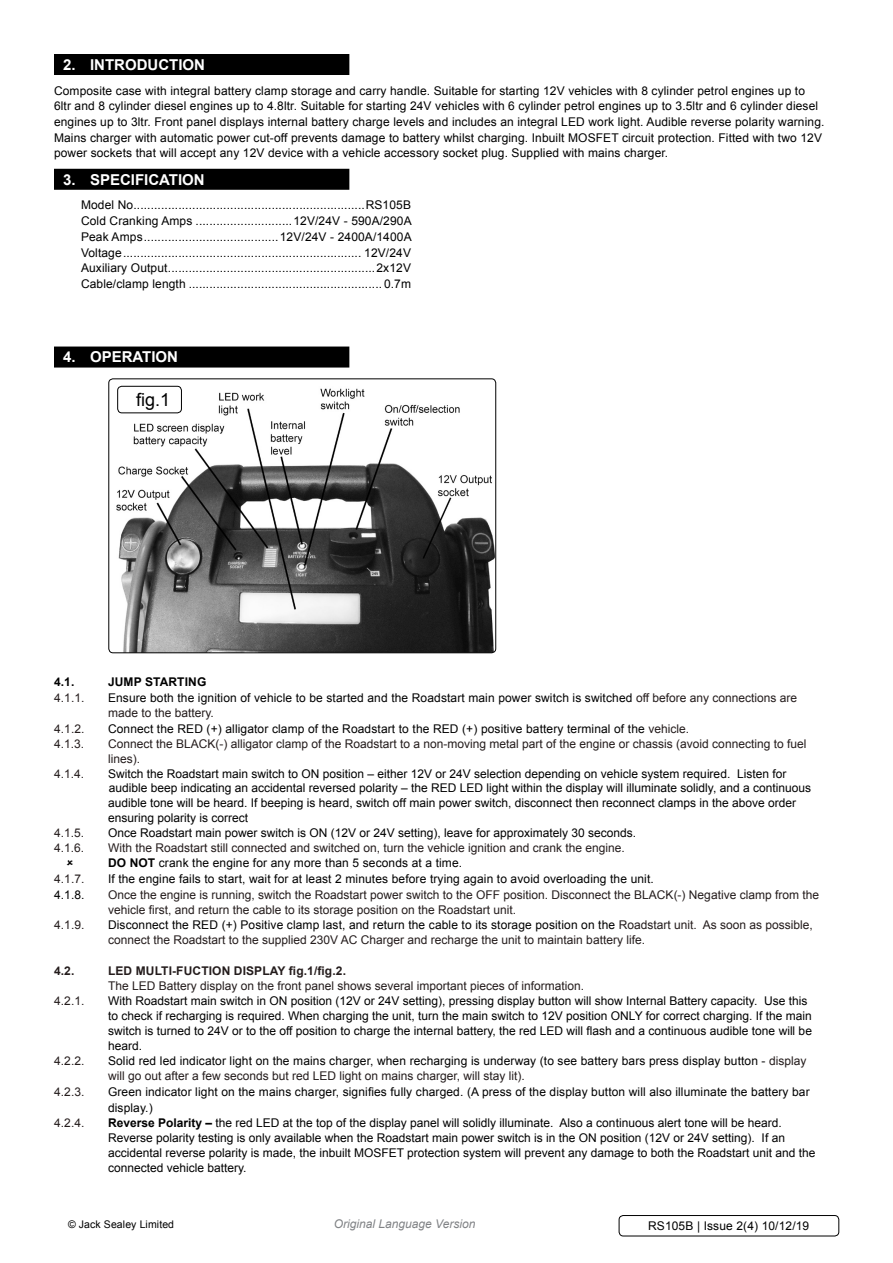
<style>
.page{position:relative;width:893px;height:1263px;background:#fff}
.page>*{position:absolute;margin:0;border:0;box-sizing:border-box;transform-origin:0 0}
.t1{font:18px "Arial";color:#000}
.t2{font:700 15px "Arial";color:#fff}
.t3{font:12px/15.8px "Arial";letter-spacing:.01em;color:#000}
.t4{font:12px/15px "Arial";color:#241c1c}
.t5{font:700 12px "Arial";letter-spacing:.01em;color:#000}
.t6{font:700 12px "Arial";letter-spacing:.01em;color:#241c1c}
.t7{font:italic 12px "Arial";color:#808285}
.t8{font:10.5px "Arial";letter-spacing:.01em;color:#000}
.s1{color:#241c1c}
.s2{font-weight:700;color:#000}
.s3{color:#000}
.s4{font-weight:400}
</style>
<div class="page">
<div style="left:54px;top:54px;width:295px;height:21px;background:#000"></div>
<div style="left:54px;top:169px;width:295px;height:21px;background:#000"></div>
<div style="left:54px;top:347px;width:295px;height:21px;background:#000"></div>
<img style="left:109px;top:386px;width:387px;height:267px">
<div style="left:108px;top:378px;width:388px;height:275px;border:1px solid #000;border-radius:4px"></div>
<div style="left:117px;top:386px;width:65px;height:27px;border:1px solid #000;border-radius:4px"></div>
<div style="left:619px;top:1215px;width:220px;height:21px;border:1px solid #000;border-radius:4px"></div>
<p class="t2" style="left:63px;top:55px;width:143px">2. INTRODUCTION</p>
<p class="t3" style="left:54px;top:83px;width:766px">Composite case with integral battery clamp storage and carry handle. Suitable for starting 12V vehicles with 8 cylinder petrol engines up to<br>6ltr and 8 cylinder diesel engines up to 4.8ltr. Suitable for starting 24V vehicles with 6 cylinder petrol engines up to 3.5ltr and 6 cylinder diesel engines up to 3ltr. Front panel displays internal battery charge levels and includes an integral LED</p>
<p class="t3" style="left:54px;top:114px;width:772px;text-indent:534px">work light. Audible reverse polarity warning.<br>Mains charger with automatic power cut-off prevents damage to battery whilst charging. Inbuilt MOSFET circuit protection. Fitted with two 12V power sockets that will accept any 12V device with a vehicle accessory socket plug. Supplied with mains charger.</p>
<p class="t2" style="left:63px;top:169px;width:143px">3. SPECIFICATION</p>
<p class="t3" style="left:81px;top:197px;width:332px;text-align:justify">Model No...................................................................RS105B Cold Cranking Amps ............................12V/24V - 590A/290A Peak Amps.......................................12V/24V - 2400A/1400A Voltage..................................................................... 12V/24V Auxiliary Output............................................................2x12V Cable/clamp length ........................................................ 0.7m</p>
<p class="t2" style="left:63px;top:347px;width:117px">4. OPERATION</p>
<h1 class="t1" style="left:136px;top:388px;width:36px">fig.1</h1>
<p class="t5" style="left:54px;top:674px;width:22px">4.1.</p>
<p class="t5" style="left:108px;top:674px;width:100px">JUMP STARTING</p>
<p class="t4" style="left:54px;top:690px;width:32px">4.1.1.</p>
<p class="t3" style="left:108px;top:690px;width:691px;line-height:15px">Ensure both the ignition of vehicle to be started and the Roadstart main power switch is switched <span class="s1">off before any connections are made to the battery.</span></p>
<p class="t4" style="left:54px;top:721px;width:32px">4.1.2.</p>
<p class="t3" style="left:108px;top:721px;width:583px">Connect the RED (+) alligator clamp of the Roadstart to the RED (+) positive battery terminal of the <span class="s1">vehicle.</span></p>
<p class="t4" style="left:54px;top:736px;width:32px">4.1.3.</p>
<p class="t4" style="left:108px;top:736px;width:700px">Connect the BLACK(-) alligator clamp of the Roadstart to a non-moving metal part of the engine or chassis (avoid connecting to fuel lines).</p>
<p class="t4" style="left:54px;top:766px;width:32px">4.1.4.</p>
<p class="t3" style="left:108px;top:766px;width:680px;line-height:14.4px">Switch the Roadstart main switch to ON position – either 12V or 24V selection depending on vehicle system required. Listen for audible beep indicating an accidental reversed polarity – the RED LED</p>
<p class="t3" style="left:108px;top:781px;width:705px;line-height:14.7px;text-indent:378px">light within the display will illuminate solidly, and a continuous audible tone will be heard. If beeping is heard, switch off main power switch, disconnect then reconnect clamps in the above order ensuring polarity is correct</p>
<p class="t4" style="left:54px;top:825px;width:32px">4.1.5.</p>
<p class="t3" style="left:108px;top:825px;width:530px">Once Roadstart main power switch is ON (12V or 24V setting), leave for approximately 30 seconds.</p>
<p class="t4" style="left:54px;top:840px;width:32px">4.1.6.</p>
<p class="t4" style="left:108px;top:840px;width:518px;line-height:15.8px">With the Roadstart still connected and switched on, turn the vehicle ignition and crank the engine.<br><span class="s2">DO NOT</span> <span class="s3">crank the engine for any more than 5 seconds at a time.</span></p>
<p class="t4" style="left:54px;top:871px;width:32px">4.1.7.</p>
<p class="t3" style="left:108px;top:871px;width:547px">If the engine fails to start, wait for at least 2 minutes before trying again to avoid overloading the unit.</p>
<p class="t3" style="left:54px;top:887px;width:32px">4.1.8.</p>
<p class="t4" style="left:108px;top:887px;width:712px">Once the engine is running, switch the Roadstart power switch to the OFF position. Disconnect the BLACK(-) N egative clamp from the vehicle first, and return the cable to its storage position on the Roadstart unit.</p>
<p class="t4" style="left:54px;top:917px;width:32px">4.1.9.</p>
<p class="t4" style="left:108px;top:917px;width:706px"><span class="s3">Disconnect the RED (+) Positive clamp last, and return the cable to its storage position on the</span> Roadstart unit. As soon as possible, connect the Roadstart to the supplied 230V AC Charger and recharge the unit to maintain battery life.</p>
<p class="t6" style="left:54px;top:962px;width:22px">4.2.</p>
<p class="t6" style="left:108px;top:962px;width:239px">LED MULTI-FUCTION DISPLAY FIG.1/FIG.2.</p>
<p class="t4" style="left:108px;top:978px;width:33px">The LED</p>
<p class="t4" style="left:159px;top:978px;width:427px">Battery display on the front panel shows several important pieces of information.</p>
<p class="t4" style="left:54px;top:993px;width:32px">4.2.1.</p>
<p class="t3" style="left:108px;top:993px;width:701px;line-height:15px">With Roadstart main switch in ON position (12V or 24V setting), pressing display button will show Internal Battery capacity. Use this to check if recharging is required. When charging the unit, turn the main switch to 12V position ONL</p>
<p class="t3" style="left:635px;top:1008px;width:179px">Y for correct charging. If the main</p>
<p class="t3" style="left:108px;top:1023px;width:441px">switch is turned to 24V or to the off position to charge the internal battery, the red LED</p>
<p class="t3" style="left:566px;top:1023px;width:247px">will flash and a continuous audible tone will be</p>
<p class="t3" style="left:108px;top:1038px;width:36px">heard.</p>
<p class="t4" style="left:54px;top:1054px;width:32px">4.2.2.</p>
<p class="t3" style="left:108px;top:1054px;width:700px;line-height:15px">Solid red led indicator light on the mains charger, when recharging is underway (to see battery bars press display button - <span class="s1">display will go out after a few seconds but red LED</span></p>
<p class="t4" style="left:339px;top:1069px;width:187px">light on mains charger, will stay lit).</p>
<p class="t4" style="left:54px;top:1084px;width:32px">4.2.3.</p>
<p class="t3" style="left:108px;top:1084px;width:703px">Green indicator light on the mains charger, signifies fully charged. (A press of the display button will also illuminate the battery bar display.)</p>
<p class="t4" style="left:54px;top:1115px;width:32px">4.2.4.</p>
<p class="t5" style="left:108px;top:1115px;width:157px">REVERSE POLARITY – <span class="s4">the red LED</span></p>
<p class="t3" style="left:108px;top:1115px;width:709px;line-height:15px;text-indent:175px">at the top of the display panel will solidly illuminate. Also a continuous alert tone will be heard.<br>Reverse polarity testing is only available when the Roadstart main power switch is in the ON position (12V or 24V setting). If an accidental reverse polarity is made, the inbuilt MOSFET protection system will prevent any damage to both the Roadstart unit and the connected vehicle battery.</p>
<p class="t8" style="left:68px;top:1217px;width:108px">© Jack Sealey Limited</p>
<p class="t7" style="left:334px;top:1216px;width:143px">Original Language Version</p>
<p class="t3" style="left:648px;top:1218px;width:163px">RS105B | Issue 2(4) 10/12/19</p>
</div>
